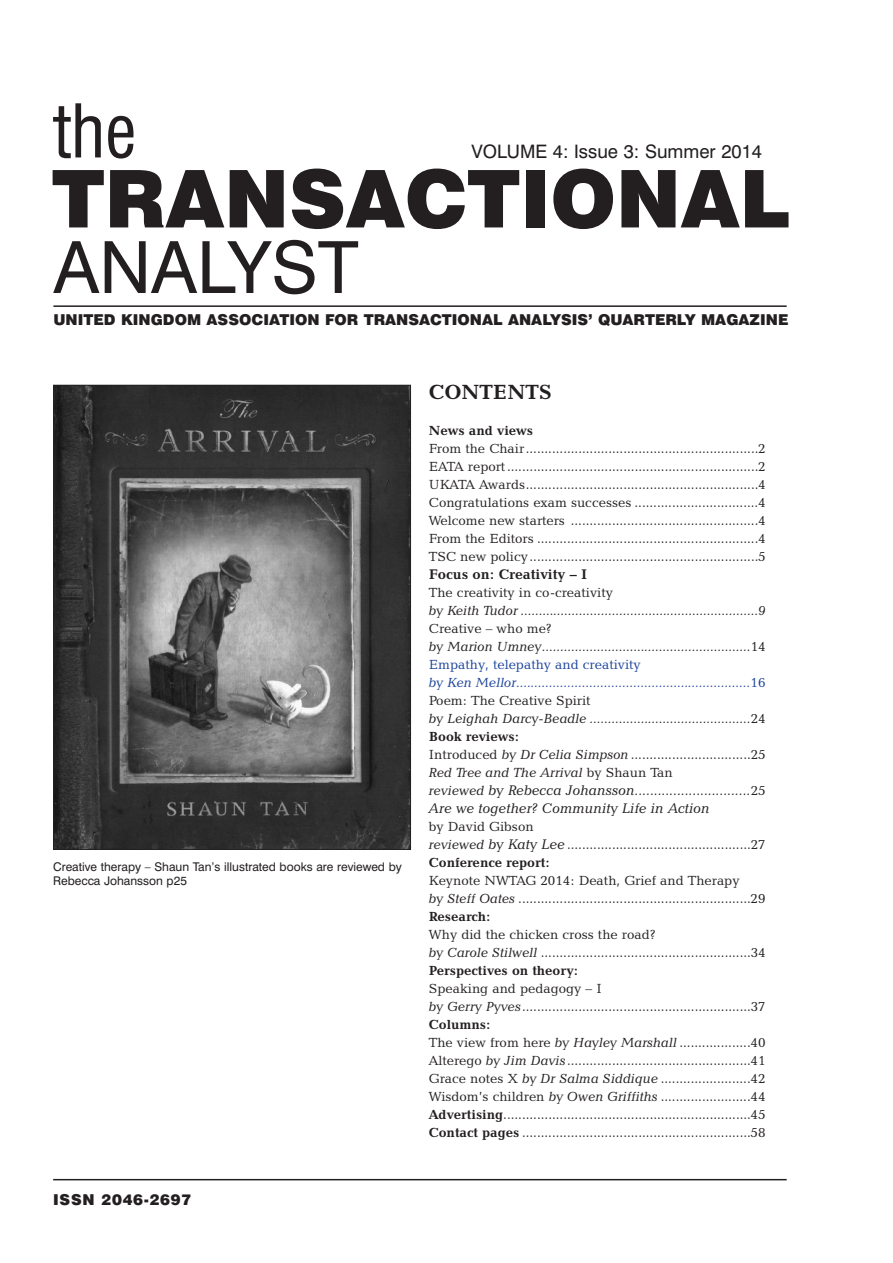
<style>
.page{position:relative;width:893px;height:1263px;background:#fff}
.page>*{position:absolute;margin:0;border:0;box-sizing:border-box;transform-origin:0 0}
.t1{font:900 79.8px "Swiss 721 BT";color:#231f20}
.t2{font:72px "Swiss 721 BT";color:#231f20}
.t3{font:condensed 72px "Swiss 721 BT";color:#231f20}
.t4{font:700 21px "Candida BT";color:#231f20}
.t5{font:18.6px "Swiss 721 BT";color:#231f20}
.t6{font:900 15px "Swiss 721 BT";color:#231f20}
.t7{font:900 15px "Swiss 721 BT";letter-spacing:.045em;color:#231f20}
.t8{font:italic 14.25px/18px "Candida BT";color:#231f20}
.t9{font:700 14.25px "Candida BT";color:#231f20}
.t10{font:13.5px/18px "Candida BT";color:#231f20}
.t11{font:italic 13.5px/18px "Candida BT";color:#231f20}
.t12{font:700 13.5px "Candida BT";color:#231f20}
.t13{font:12px/14.4px "Swiss 721 BT";color:#231f20}
.s1{font-style:normal}
.s2{font-style:normal;color:#1a429a}
.s3{color:#1a429a}
.s4{font-weight:700;font-style:normal}
.s5{font-size:13.5px}
.s6{font-style:normal;font-size:13.5px}
.s7{font-style:italic}
.s8{font-style:italic;font-size:14.25px}
.s9{font-weight:700}
</style>
<div class="page">
<hr style="left:53px;top:305px;width:734px;height:2px;background:#231f20">
<hr style="left:53px;top:1179px;width:734px;height:1px;background:#231f20">
<img style="left:55px;top:387px;width:354px;height:461px">
<h2 class="t3" style="left:53px;top:103px;width:85px">the</h2>
<h3 class="t5" style="left:472px;top:145px;width:292px">VOLUME 4: Issue 3: Summer 2014</h3>
<h1 class="t1" style="left:52px;top:170px;width:740px">TRANSACTIONAL</h1>
<h2 class="t2" style="left:53px;top:241px;width:307px">ANALYST</h2>
<p class="t6" style="left:53px;top:314px;width:737px">UNITED KINGDOM ASSOCIATION FOR TRANSACTIONAL ANALYSIS’ QUARTERLY MAGAZINE</p>
<p class="t13" style="left:53px;top:860px;width:350px">Creative therapy – Shaun Tan’s illustrated books are reviewed by<br>Rebecca Johansson p25</p>
<p class="t7" style="left:53px;top:1194px;width:140px">ISSN 2046-2697</p>
<h3 class="t4" style="left:429px;top:385px;width:125px">CONTENTS</h3>
<p class="t12" style="left:429px;top:426px;width:106px">News and views</p>
<p class="t10" style="left:429px;top:441px;width:338px;text-align:justify">From the Chair..............................................................2<br>EATA report...................................................................2<br>UKATA Awards..............................................................4<br>Congratulations exam successes .................................4<br>Welcome new starters ..................................................4<br>From the Editors ...........................................................4<br>TSC new policy.............................................................5</p>
<p class="t9" style="left:429px;top:569px;width:160px">Focus on: Creativity – I</p>
<p class="t10" style="left:429px;top:585px;width:185px">The creativity in co-creativity</p>
<p class="t11" style="left:429px;top:603px;width:338px">by Keith Tudor .................................................................9</p>
<p class="t11" style="left:429px;top:621px;width:338px"><span class="s1">Creative – who me?<br></span>by Marion Umney.........................................................<span class="s1">14<br></span><span class="s2">Empathy, telepathy and creativity<br></span><span class="s3">by Ken Mellor................................................................</span><span class="s2">16<br></span><span class="s1">Poem: The Creative Spirit<br></span>by Leighah Darcy-Beadle ............................................<span class="s1">24<br></span><span class="s4">Book reviews:<br></span><span class="s1">Introduced</span> by Dr Celia Simpson<span class="s1">................................25<br></span>Red Tree and The Arrival <span class="s1">by Shaun Tan</span></p>
<p class="t8" style="left:429px;top:783px;width:338px"><span class="s5">reviewed</span> by Rebecca Johansson..............................<span class="s6">25<br></span>Are we together? Community Life in Action</p>
<p class="t10" style="left:429px;top:819px;width:338px">by David Gibson<br><span class="s7">reviewed</span> <span class="s8">by Katy Lee</span> .................................................27<br><span class="s9">Conference report:</span></p>
<p class="t10" style="left:429px;top:873px;width:338px">Keynote NWTAG 2014: Death, Grief and Therapy<br><span class="s7">by Steff Oates</span> ..............................................................29<br><span class="s9">Research:</span></p>
<p class="t10" style="left:429px;top:927px;width:338px">Why did the chicken cross the road?<br><span class="s7">by Carole Stilwell</span> ........................................................34<br><span class="s9">Perspectives on theory:</span></p>
<p class="t10" style="left:429px;top:981px;width:338px">Speaking and pedagogy – I<br><span class="s7">by Gerry Pyves</span>.............................................................37<br><span class="s9">Columns:<br></span>The view from here <span class="s7">by Hayley Marshall</span> ...................40<br>Alterego <span class="s7">by Jim Davis</span>.................................................41<br>Grace notes X <span class="s7">by Dr Salma Siddique</span> ........................42<br>Wisdom’s children <span class="s7">by Owen Griffiths</span> ........................44<br><span class="s9">Advertising</span>..................................................................45<br><span class="s9">Contact pages</span> .............................................................58</p>
</div>
